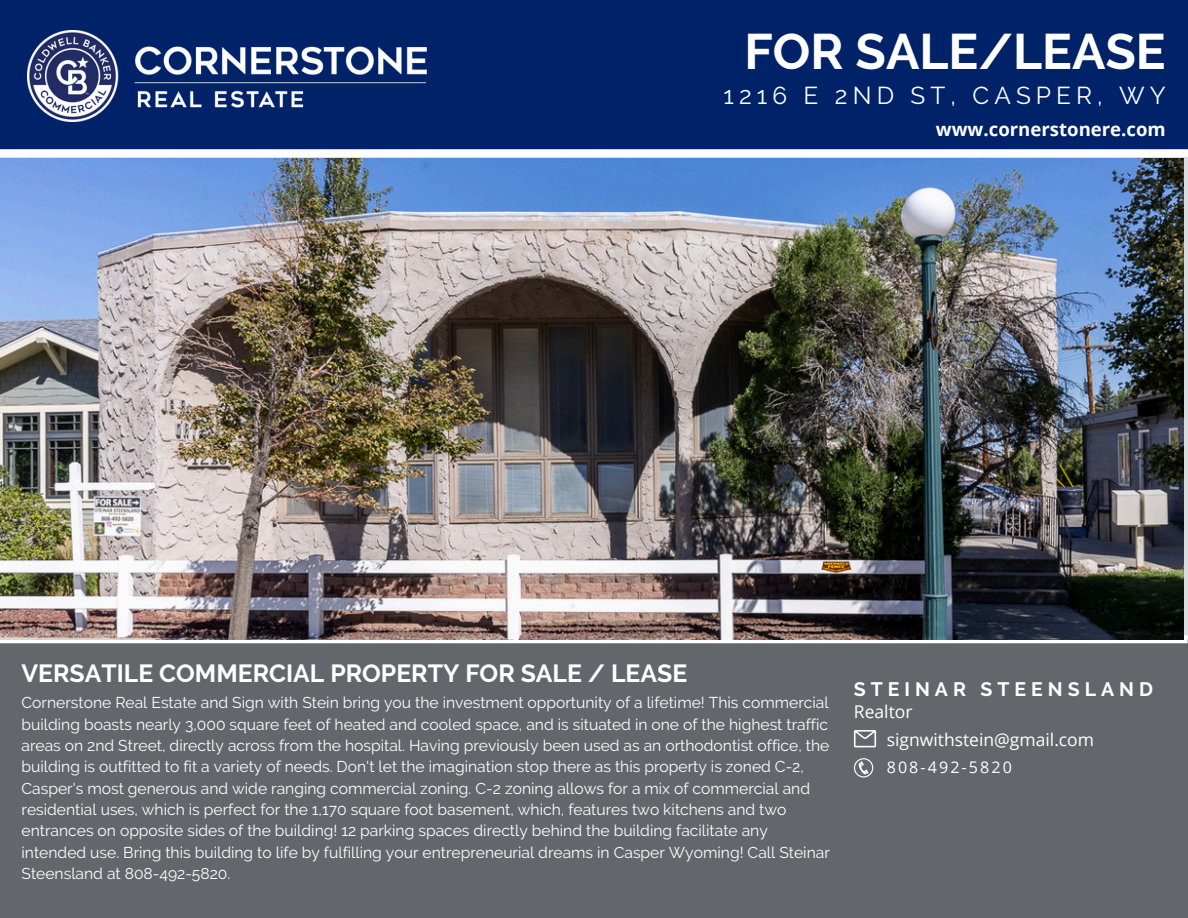
<style>
.page{position:relative;width:1188px;height:918px;background:#fff}
.page>*{position:absolute;margin:0;border:0;box-sizing:border-box;transform-origin:0 0}
.t1{font:700 49.8px "Raleway";color:#fff}
.t2{font:700 24.75px "Raleway";color:#fff}
.t3{font:24.45px "Raleway";letter-spacing:.21em;color:#fff}
.t4{font:700 19.5px "Raleway";letter-spacing:.255em;color:#fff}
.t5{font:700 18.6px "Open Sans";color:#fff}
.t6{font:17.55px "Open Sans";color:#fff}
.t7{font:16.05px "Open Sans";letter-spacing:.13em;color:#fff}
.t8{font:15.6px/21.3px "Raleway";color:#fff}
</style>
<div class="page">
<div style="left:0;top:0;width:1188px;height:153px;background:#002269"></div>
<div style="left:0;top:639px;width:1188px;height:279px;background:#63666a"></div>
<div style="left:0;top:149px;width:1188px;height:8px;background:#fff"></div>
<div style="left:0;top:635px;width:1188px;height:8px;background:#fff"></div>
<svg style="left:854px;top:730px;width:22px;height:17px"></svg>
<svg style="left:854px;top:758px;width:19px;height:19px"></svg>
<img style="left:27px;top:31px;width:400px;height:91px">
<img style="left:0;top:158px;width:1183px;height:482px">
<p class="t1" style="left:744px;top:22px;width:423px">FOR SALE/LEASE</p>
<h4 class="t3" style="left:723px;top:81px;width:444px">1216 E 2ND ST, CASPER, WY</h4>
<p class="t5" style="left:936px;top:117px;width:231px">www.cornerstonere.com</p>
<h6 class="t2" style="left:22px;top:658px;width:667px">VERSATILE COMMERCIAL PROPERTY FOR SALE / LEASE</h6>
<h6 class="t8" style="left:22px;top:692px;width:810px">Cornerstone Real Estate and Sign with Stein bring you the investment opportunity of a lifetime! This commercial building boasts nearly 3,000 square feet of heated and cooled space, and is situated in one of the highest traffic areas on 2nd Street, directly across from the hospital. Having previously been used as an orthodontist office, the building is outfitted to fit a variety of needs. Don't let the imagination stop there as this property is zoned C-2, Casper's most generous and wide ranging commercial zoning. C-2 zoning allows for a mix of commercial and residential uses, which is perfect for the 1,170 square foot basement, which, features two kitchens and two entrances on opposite sides of the building! 12 parking spaces directly behind the building facilitate any intended use. Bring this building to life by fulfilling your entrepreneurial dreams in Casper Wyoming! Call Steinar Steensland at 808-492-5820.</h6>
<h3 class="t4" style="left:854px;top:678px;width:301px">STEINAR STEENSLAND</h3>
<h5 class="t6" style="left:854px;top:699px;width:60px">Realtor</h5>
<h1 class="t6" style="left:887px;top:727px;width:209px">signwithstein@gmail.com</h1>
<p class="t7" style="left:887px;top:756px;width:127px">808-492-5820</p>
</div>
